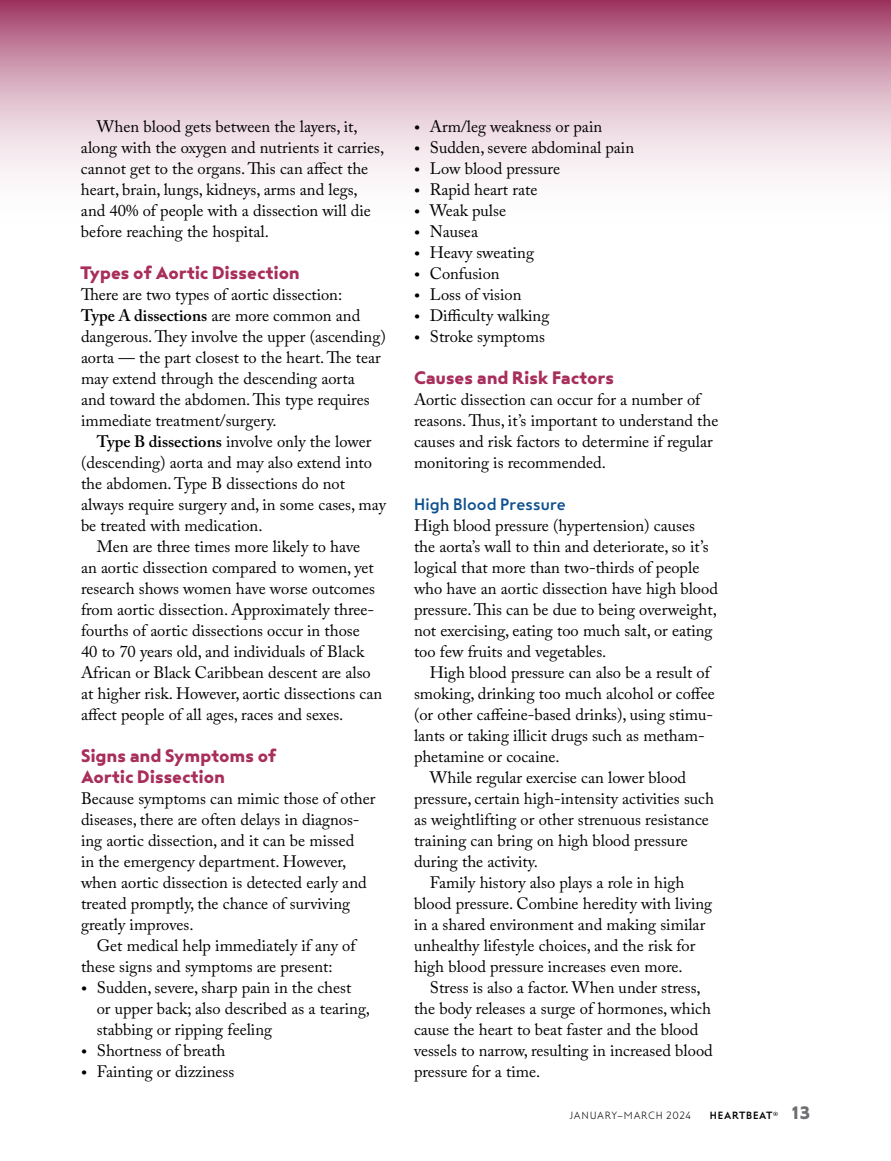
<style>
.page{position:relative;width:891px;height:1161px;background:#fff}
.page>*{position:absolute;margin:0;border:0;box-sizing:border-box;transform-origin:0 0}
.t1{font:18px/21px "Steagal Bo";letter-spacing:.01em;color:#a82e5b}
.t2{font:16.5px/21px "Adobe Caslon Pro";color:#000}
.t3{font:16.5px "Steagal Me";letter-spacing:.005em;color:#0e508f}
.t4{font:10.5px "Steagal Li";letter-spacing:.065em;color:#000}
.s1{font-weight:600}
.s2{font-size:18px}
.s3{font-family:"Steagal Me"}
.s4{font-family:"Steagal Bo";font-size:18px;color:#6d6e71}
</style>
<div class="page">
<svg style="left:0;top:0;width:891px;height:178px;background:#d5a9bc"></svg>
<p class="t2" style="left:81px;top:116px;width:305px;text-indent:16px">When blood gets between the layers, it, along with the oxygen and nutrients it carries, cannot get to the organs. This can affect the heart, brain, lungs, kidneys, arms and legs, and 40% of people with a dissection will die before reaching the hospital.</p>
<p class="t1" style="left:81px;top:262px;width:220px">Types of Aortic Dissection</p>
<p class="t2" style="left:81px;top:284px;width:306px">There are two types of aortic dissection:<br><span class="s1">Type A dissections</span> are more common and dangerous. They involve the upper (ascending) aorta — the part closest to the heart. The tear may extend through the descending aorta<br>and toward the abdomen. This type requires immediate treatment/surgery.</p>
<p class="t2" style="left:97px;top:431px;width:276px"><span class="s1">Type B dissections</span> involve only the lower</p>
<p class="t2" style="left:81px;top:452px;width:293px">(descending) aorta and may also extend into</p>
<p class="t2" style="left:81px;top:473px;width:266px">the abdomen. Type B dissections do not</p>
<p class="t2" style="left:81px;top:494px;width:307px">always require surgery and, in some cases, may</p>
<p class="t2" style="left:81px;top:515px;width:183px">be treated with medication.</p>
<p class="t2" style="left:97px;top:536px;width:265px">Men are three times more likely to have</p>
<p class="t2" style="left:81px;top:557px;width:294px">an aortic dissection compared to women, yet</p>
<p class="t2" style="left:81px;top:578px;width:296px">research shows women have worse outcomes</p>
<p class="t2" style="left:81px;top:599px;width:295px">from aortic dissection. Approximately three-</p>
<p class="t2" style="left:81px;top:620px;width:280px">fourths of aortic dissections occur in those</p>
<p class="t2" style="left:81px;top:641px;width:285px">40 to 70 years old, and individuals of Black</p>
<p class="t2" style="left:81px;top:662px;width:291px">African or Black Caribbean descent are also</p>
<p class="t2" style="left:81px;top:683px;width:303px">at higher risk. However, aortic dissections can</p>
<p class="t2" style="left:81px;top:704px;width:264px">affect people of all ages, races and sexes.</p>
<p class="t1" style="left:81px;top:745px;width:197px">Signs and Symptoms of<br>Aortic Dissection</p>
<p class="t2" style="left:81px;top:788px;width:296px">Because symptoms can mimic those of other diseases, there are often delays in diagnos&shy;ing aortic dissection, and it can be missed<br>in the emergency department. However, when aortic dissection is detected early and treated promptly, the chance of surviving greatly improves.</p>
<p class="t2" style="left:81px;top:935px;width:278px;text-indent:16px">Get medical help immediately if any of these signs and symptoms are present:</p>
<p class="t2" style="left:97px;top:977px;width:275px;text-indent:-16px"><span class="s2">•</span> Sudden, severe, sharp pain in the chest<br>or upper back; also described as a tearing, stabbing or ripping feeling</p>
<p class="t2" style="left:81px;top:1040px;width:146px"><span class="s2">•</span> Shortness of breath</p>
<p class="t2" style="left:81px;top:1061px;width:155px"><span class="s2">•</span> Fainting or dizziness</p>
<p class="t2" style="left:414px;top:116px;width:190px"><span class="s2">•</span> Arm/leg weakness or pain</p>
<p class="t2" style="left:414px;top:137px;width:222px"><span class="s2">•</span> Sudden, severe abdominal pain</p>
<p class="t2" style="left:414px;top:158px;width:148px"><span class="s2">•</span> Low blood pressure</p>
<p class="t2" style="left:414px;top:179px;width:125px"><span class="s2">•</span> Rapid heart rate</p>
<p class="t2" style="left:414px;top:200px;width:94px"><span class="s2">•</span> Weak pulse</p>
<p class="t2" style="left:414px;top:221px;width:66px"><span class="s2">•</span> Nausea</p>
<p class="t2" style="left:414px;top:242px;width:122px"><span class="s2">•</span> Heavy sweating</p>
<p class="t2" style="left:414px;top:263px;width:87px"><span class="s2">•</span> Confusion</p>
<p class="t2" style="left:414px;top:284px;width:109px"><span class="s2">•</span> Loss of vision</p>
<p class="t2" style="left:414px;top:305px;width:137px"><span class="s2">•</span> Difficulty walking</p>
<p class="t2" style="left:414px;top:326px;width:132px"><span class="s2">•</span> Stroke symptoms</p>
<p class="t1" style="left:414px;top:367px;width:202px">Causes and Risk Factors</p>
<p class="t2" style="left:414px;top:389px;width:306px">Aortic dissection can occur for a number of reasons. Thus, it’s important to understand the causes and risk factors to determine if regular monitoring is recommended.</p>
<p class="t3" style="left:414px;top:495px;width:153px">High Blood Pressure</p>
<p class="t2" style="left:414px;top:515px;width:305px">High blood pressure (hypertension) causes the aorta’s wall to thin and deteriorate, so it’s logical that more than two-thirds of people who have an aortic dissection have high blood pressure. This can be due to being overweight, not exercising, eating too much salt, or eating too few fruits and vegetables.</p>
<p class="t2" style="left:430px;top:662px;width:284px">High blood pressure can also be a result of</p>
<p class="t2" style="left:414px;top:683px;width:302px">smoking, drinking too much alcohol or coffee</p>
<p class="t2" style="left:414px;top:704px;width:301px">(or other caffeine-based drinks), using stimu-</p>
<p class="t2" style="left:414px;top:725px;width:292px">lants or taking illicit drugs such as metham-</p>
<p class="t2" style="left:414px;top:746px;width:147px">phetamine or cocaine.</p>
<p class="t2" style="left:430px;top:767px;width:258px">While regular exercise can lower blood</p>
<p class="t2" style="left:414px;top:788px;width:301px">pressure, certain high-intensity activities such</p>
<p class="t2" style="left:414px;top:809px;width:296px">as weightlifting or other strenuous resistance</p>
<p class="t2" style="left:414px;top:830px;width:275px">training can bring on high blood pressure</p>
<p class="t2" style="left:414px;top:851px;width:125px">during the activity.</p>
<p class="t2" style="left:430px;top:872px;width:256px">Family history also plays a role in high</p>
<p class="t2" style="left:414px;top:893px;width:300px">blood pressure. Combine heredity with living</p>
<p class="t2" style="left:414px;top:914px;width:293px">in a shared environment and making similar</p>
<p class="t2" style="left:414px;top:935px;width:283px">unhealthy lifestyle choices, and the risk for</p>
<p class="t2" style="left:414px;top:956px;width:270px">high blood pressure increases even more.</p>
<p class="t2" style="left:430px;top:977px;width:273px">Stress is also a factor. When under stress,</p>
<p class="t2" style="left:414px;top:998px;width:298px">the body releases a surge of hormones, which</p>
<p class="t2" style="left:414px;top:1019px;width:286px">cause the heart to beat faster and the blood</p>
<p class="t2" style="left:414px;top:1040px;width:300px">vessels to narrow, resulting in increased blood</p>
<p class="t2" style="left:414px;top:1061px;width:128px">pressure for a time.</p>
<p class="t4" style="left:570px;top:1110px;width:242px">JANUARY–MARCH 2024 <span class="s3">HEARTBEAT</span><sup>®</sup> <span class="s4">13</span></p>
</div>
